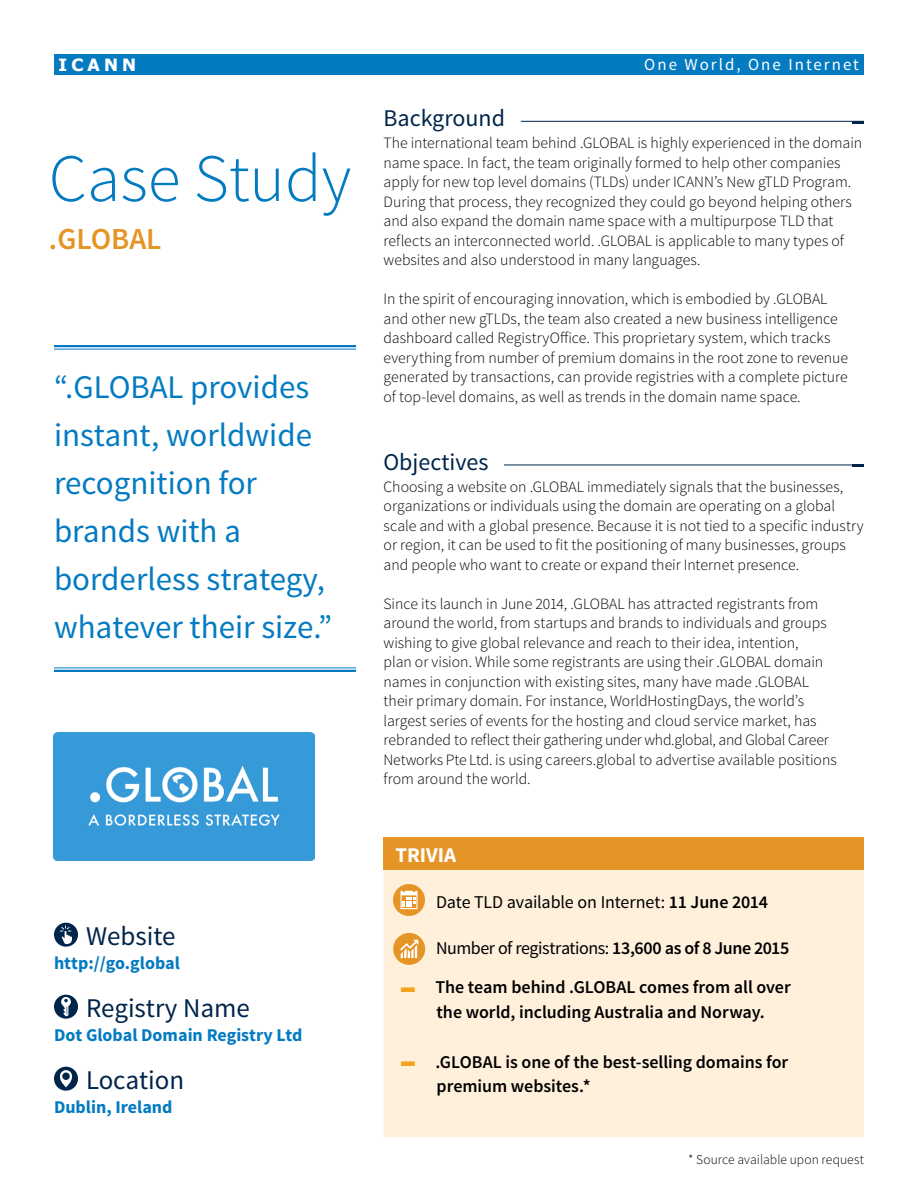
<style>
.page{position:relative;width:918px;height:1188px;background:#fff}
.page>*{position:absolute;margin:0;border:0;box-sizing:border-box;transform-origin:0 0}
.t1{font:300 67.65px "Source Sans Pro";color:#047bc1}
.t2{font:33px/48px "Source Sans Pro";color:#047bc1}
.t3{font:600 30.6px "Source Sans Pro";color:#e59525}
.t4{font:27px "Source Sans Pro";color:#00254a}
.t5{font:24px "Source Sans Pro";color:#00254a}
.t6{font:700 21px "Source Sans Pro";color:#fff}
.t7{font:600 18px/24.8px "Source Sans Pro";letter-spacing:-.005em;color:#000;text-align:center}
.t8{font:18px "Source Sans Pro";letter-spacing:-.015em;color:#000}
.t9{font:700 18px "Source Sans Pro";color:#047bc1}
.t10{font:16.8px "Source Sans Pro";letter-spacing:.12em;color:#fff}
.t11{font:700 16.8px "Tahoma";letter-spacing:.23em;color:#fff;scale:1.07 1}
.t12{font:300 15.75px/19.5px "Source Sans Pro";color:#000}
.t13{font:300 13.5px "Source Sans Pro";letter-spacing:.005em;color:#000}
.s1{font-weight:600}
.s2{color:#f2a41e}
</style>
<div class="page">
<div style="left:54px;top:54px;width:810px;height:20px;background:#047bc1"></div>
<img style="left:54px;top:733px;width:261px;height:127px">
<div style="left:54px;top:1067px;width:24px;height:24px;background:#00254a;border-radius:50%"></div>
<svg style="left:60px;top:1070px;width:12px;height:17px"></svg>
<div style="left:54px;top:995px;width:24px;height:24px;background:#00254a;border-radius:50%"></div>
<svg style="left:61px;top:997px;width:10px;height:19px"></svg>
<div style="left:54px;top:923px;width:24px;height:24px;background:#00254a;border-radius:50%"></div>
<svg style="left:60px;top:925px;width:12px;height:19px"></svg>
<hr style="left:521px;top:121px;width:343px;height:1px;background:#00254a">
<svg style="left:853px;top:122px;width:11px;height:2px"></svg>
<hr style="left:504px;top:465px;width:360px;height:1px;background:#00254a">
<div style="left:384px;top:870px;width:480px;height:267px;background:#fff0dc"></div>
<div style="left:384px;top:838px;width:480px;height:32px;background:#e59525"></div>
<svg style="left:393px;top:884px;width:32px;height:32px"></svg>
<svg style="left:401px;top:891px;width:17px;height:18px"></svg>
<div style="left:393px;top:933px;width:32px;height:32px;background:#e59525;border-radius:50%"></div>
<svg style="left:400px;top:940px;width:18px;height:18px"></svg>
<hr style="left:54px;top:345px;width:302px;height:2px;background:#047bc1">
<hr style="left:54px;top:349px;width:302px;height:1px;background:#047bc1">
<hr style="left:54px;top:667px;width:302px;height:1px;background:#047bc1">
<hr style="left:54px;top:670px;width:302px;height:2px;background:#047bc1">
<p class="t11" style="left:58px;top:53px;width:74px">ICANN</p>
<p class="t10" style="left:644px;top:54px;width:216px">One World, One Internet</p>
<h1 class="t1" style="left:49px;top:137px;width:304px">Case Study</h1>
<h3 class="t3" style="left:49px;top:220px;width:114px">.GLOBAL</h3>
<h2 class="t2" style="left:54px;top:363px;width:280px">“.GLOBAL provides instant, worldwide recognition for brands with a borderless strategy, whatever their size.”</h2>
<h3 class="t4" style="left:86px;top:919px;width:91px">Website</h3>
<p class="t9" style="left:54px;top:951px;width:127px">http://go.global</p>
<h3 class="t4" style="left:86px;top:991px;width:165px">Registry Name</h3>
<p class="t9" style="left:54px;top:1023px;width:250px">Dot Global Domain Registry Ltd</p>
<h3 class="t4" style="left:86px;top:1063px;width:100px">Location</h3>
<p class="t9" style="left:54px;top:1095px;width:120px">Dublin, Ireland</p>
<h3 class="t5" style="left:383px;top:103px;width:123px">Background</h3>
<p class="t12" style="left:384px;top:133px;width:480px">The international team behind .GLOBAL is highly experienced in the domain name space. In fact, the team originally formed to help other companies apply for new top level domains (TLDs) under ICANN’s New gTLD Program.<br>During that process, they recognized they could go beyond helping others and also expand the domain name space with a multipurpose TLD that reflects an interconnected world. .GLOBAL is applicable to many types of websites and also understood in many languages.</p>
<p class="t12" style="left:384px;top:289px;width:466px">In the spirit of encouraging innovation, which is embodied by .GLOBAL and other new gTLDs, the team also created a new business intelligence dashboard called RegistryOffice. This proprietary system, which tracks everything from number of premium domains in the root zone to revenue generated by transactions, can provide registries with a complete picture of top-level domains, as well as trends in the domain name space.</p>
<h3 class="t5" style="left:383px;top:447px;width:107px">Objectives</h3>
<p class="t12" style="left:384px;top:477px;width:482px">Choosing a website on .GLOBAL immediately signals that the businesses, organizations or individuals using the domain are operating on a global scale and with a global presence. Because it is not tied to a specific industry or region, it can be used to fit the positioning of many businesses, groups and people who want to create or expand their Internet presence.</p>
<p class="t12" style="left:384px;top:594px;width:455px">Since its launch in June 2014, .GLOBAL has attracted registrants from around the world, from startups and brands to individuals and groups wishing to give global relevance and reach to their idea, intention,<br>plan or vision. While some registrants are using their .GLOBAL domain names in conjunction with existing sites, many have made .GLOBAL their primary domain. For instance, WorldHostingDays, the world’s largest series of events for the hosting and cloud service market, has rebranded to reflect their gathering under whd.global, and Global Career Networks Pte Ltd. is using careers.global to advertise available positions from around the world.</p>
<h3 class="t6" style="left:395px;top:841px;width:62px">TRIVIA</h3>
<p class="t8" style="left:436px;top:891px;width:333px">Date TLD available on Internet: <span class="s1">11 June 2014</span></p>
<p class="t8" style="left:436px;top:937px;width:355px">Number of registrations: <span class="s1">13,600 as of 8 June 2015</span></p>
<p class="t7" style="left:401px;top:976px;width:392px"><span class="s2">■</span> The team behind .GLOBAL comes from all over the world, including Australia and Norway.</p>
<p class="t7" style="left:437px;top:1050px;width:353px;text-align:left;text-indent:-36px"><span class="s2">■</span> .GLOBAL is one of the best-selling domains for premium websites.*</p>
<p class="t13" style="left:688px;top:1152px;width:177px">* Source available upon request</p>
</div>
